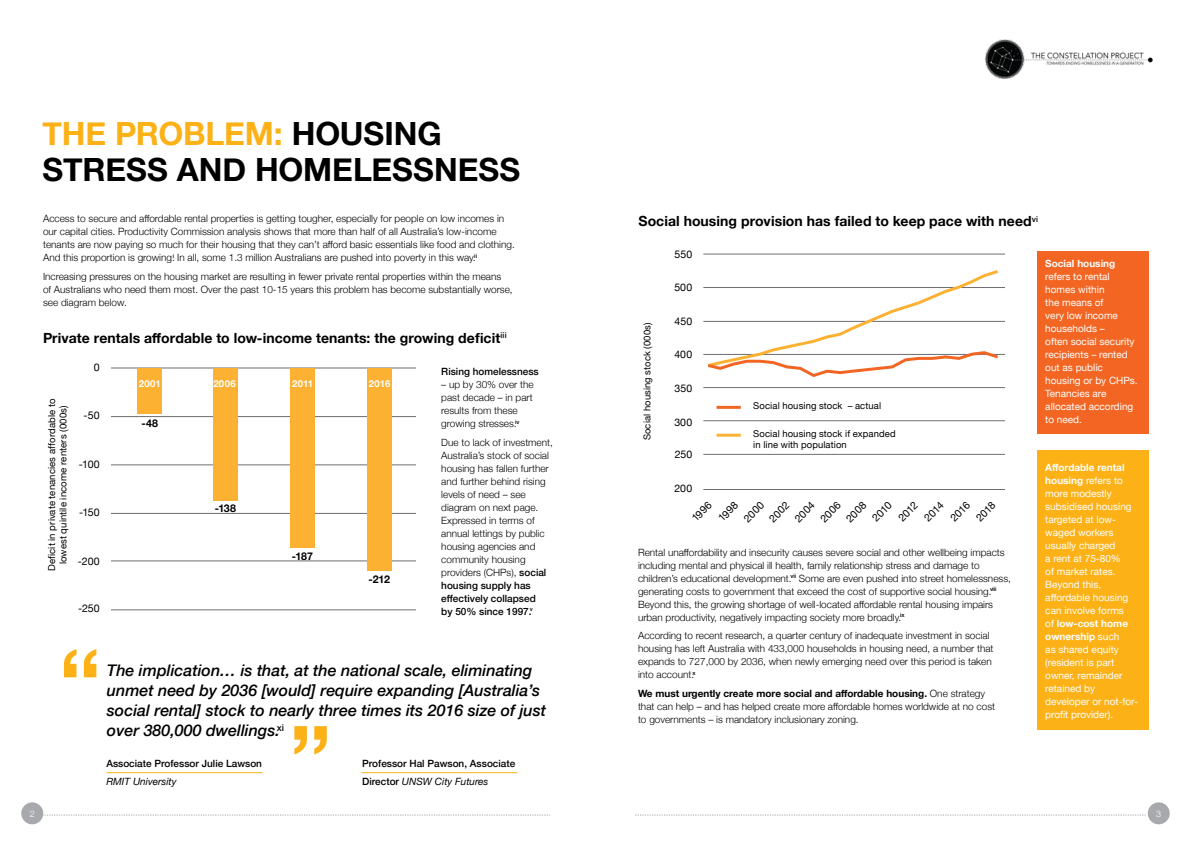
<style>
.page{position:relative;width:1191px;height:842px;background:#fff}
.page>*{position:absolute;margin:0;border:0;box-sizing:border-box;transform-origin:0 0}
.t1{font:500 100px "Helvetica Neue";color:#fcb116}
.t2{font:700 32px/36px "Helvetica Neue";letter-spacing:-.005em;color:#000}
.t3{font:italic 500 16px/20px "Helvetica Neue";color:#000}
.t4{font:700 14px "Helvetica Neue";letter-spacing:.005em;color:#000}
.t5{font:10.6px "Helvetica Neue";color:#000}
.t6{font:700 10.6px "Helvetica Neue";letter-spacing:-.005em;color:#000}
.t7{font:10.5px "Helvetica Neue";letter-spacing:.005em;color:#000}
.t8{font:300 10px/13px "Helvetica Neue";color:#000}
.t9{font:10px/13px "Helvetica Neue";color:#fff}
.t10{font:500 10px/18px "Helvetica Neue";color:#000}
.t11{font:italic 10px "Helvetica Neue";color:#000}
.t12{font:700 10px "Helvetica Neue";color:#fff}
.t13{font:9.6px/11.5px "Helvetica Neue";letter-spacing:.01em;color:#000;text-align:center}
.t14{font:700 9.6px "Helvetica Neue";letter-spacing:.03em;color:#fff}
.t15{font:9.5px/11.3px "Helvetica Neue";letter-spacing:.01em;color:#000}
.t16{font:300 9px "Helvetica Neue";color:#fff}
.s1{color:#fcb116}
.s2{font-weight:500}
.s3{font-weight:400;font-style:italic}
.s4{font-weight:700}
</style>
<div class="page">
<img style="left:985px;top:39px;width:168px;height:40px">
<div style="left:1147px;top:802px;width:22px;height:22px;background:#a7a9ac;border-radius:50%"></div>
<svg style="left:635px;top:815px;width:510px;height:1px"></svg>
<div style="left:21px;top:802px;width:22px;height:22px;background:#a7a9ac;border-radius:50%"></div>
<svg style="left:43px;top:815px;width:507px;height:1px"></svg>
<hr style="left:111px;top:368px;width:305px;height:1px;background:#6d6e71">
<hr style="left:111px;top:416px;width:305px;height:1px;background:#6d6e71">
<hr style="left:111px;top:465px;width:305px;height:1px;background:#6d6e71">
<hr style="left:111px;top:513px;width:305px;height:1px;background:#6d6e71">
<hr style="left:111px;top:561px;width:305px;height:1px;background:#6d6e71">
<hr style="left:111px;top:609px;width:305px;height:1px;background:#6d6e71">
<div style="left:137px;top:368px;width:25px;height:45px;background:#fcb132"></div>
<div style="left:213px;top:368px;width:25px;height:132px;background:#fcb132"></div>
<div style="left:290px;top:368px;width:25px;height:180px;background:#fcb132"></div>
<div style="left:367px;top:368px;width:24px;height:203px;background:#fcb132"></div>
<div style="left:1036px;top:252px;width:112px;height:182px;background:#f26522"></div>
<div style="left:1036px;top:451px;width:112px;height:279px;background:#fcb116"></div>
<hr style="left:703px;top:254px;width:302px;height:1px;background:#6d6e71">
<hr style="left:703px;top:287px;width:302px;height:1px;background:#6d6e71">
<hr style="left:703px;top:321px;width:302px;height:1px;background:#6d6e71">
<hr style="left:703px;top:354px;width:302px;height:1px;background:#6d6e71">
<hr style="left:703px;top:387px;width:302px;height:1px;background:#6d6e71">
<hr style="left:703px;top:420px;width:302px;height:1px;background:#6d6e71">
<hr style="left:703px;top:454px;width:302px;height:1px;background:#6d6e71">
<hr style="left:703px;top:489px;width:302px;height:1px;background:#6d6e71">
<hr style="left:716px;top:434px;width:24px;height:3px;background:#fcb132">
<hr style="left:716px;top:406px;width:24px;height:3px;background:#f26522">
<svg style="left:704px;top:270px;width:297px;height:107px"></svg>
<hr style="left:361px;top:772px;width:156px;height:1px;background:#fcb116">
<hr style="left:107px;top:772px;width:155px;height:1px;background:#fcb116">
<h2 class="t2" style="left:43px;top:116px;width:479px"><span class="s1">THE PROBLEM:</span> HOUSING<br>STRESS AND HOMELESSNESS</h2>
<p class="t8" style="left:43px;top:211px;width:473px">Access to secure and affordable rental properties is getting tougher, especially for people on low incomes in our capital cities. Productivity Commission analysis shows that more than half of all Australia’s low-income tenants are now paying so much for their housing that they can’t afford basic essentials like food and clothing.<br>And this proportion is growing.<sup>i</sup> In all, some 1.3 million Australians are pushed into poverty in this way.<sup>ii</sup></p>
<p class="t8" style="left:43px;top:269px;width:471px">Increasing pressures on the housing market are resulting in fewer private rental properties within the means<br>of Australians who need them most. Over the past 10-15 years this problem has become substantially worse, see diagram below.</p>
<h3 class="t4" style="left:43px;top:326px;width:465px">Private rentals affordable to low-income tenants: the growing deficit<sup>iii</sup></h3>
<p class="t10" style="left:441px;top:362px;width:99px">Rising homelessness</p>
<p class="t8" style="left:441px;top:377px;width:94px">– up by 30% over the past decade – in part results from these growing stresses.<sup>iv</sup></p>
<p class="t8" style="left:441px;top:435px;width:113px">Due to lack of investment,<br>Australia’s stock of social housing has fallen further and further behind rising levels of need – see diagram on next page.<br>Expressed in terms of annual lettings by public housing agencies and community housing providers (CHPs), <span class="s2">social housing supply has effectively collapsed<br>by 50% since 1997.</span><sup>v</sup></p>
<p class="t5" style="left:94px;top:360px;width:7px">0</p>
<p class="t5" style="left:84px;top:407px;width:18px">-50</p>
<p class="t14" style="left:139px;top:376px;width:23px">2001</p>
<p class="t14" style="left:213px;top:376px;width:24px">2006</p>
<p class="t14" style="left:292px;top:376px;width:22px">2011</p>
<p class="t14" style="left:369px;top:376px;width:23px">2016</p>
<p class="t13" style="left:46px;top:571px;width:174px;rotate:-90deg">Deficit in private tenancies affordable to lowest quintile income renters (000s)</p>
<p class="t6" style="left:141px;top:415px;width:18px">-48</p>
<p class="t5" style="left:79px;top:456px;width:22px">-100</p>
<p class="t6" style="left:215px;top:500px;width:23px">-138</p>
<p class="t5" style="left:79px;top:505px;width:22px">-150</p>
<p class="t6" style="left:292px;top:547px;width:23px">-187</p>
<p class="t5" style="left:78px;top:553px;width:23px">-200</p>
<p class="t5" style="left:78px;top:600px;width:23px">-250</p>
<p class="t6" style="left:368px;top:571px;width:23px">-212</p>
<h1 class="t1" style="left:58px;top:604px;width:46px">“</h1>
<h3 class="t3" style="left:107px;top:659px;width:440px">The implication… is that, at the national scale, eliminating unmet need by 2036 [would] require expanding [Australia’s social rental] stock to nearly three times its 2016 size of just over 380,000 dwellings.<sup>xi</sup></h3>
<h1 class="t1" style="left:333px;top:799px;width:46px;rotate:-180deg">“</h1>
<p class="t10" style="left:106px;top:754px;width:157px">Associate Professor Julie Lawson</p>
<p class="t11" style="left:106px;top:774px;width:72px">RMIT University</p>
<p class="t10" style="left:362px;top:754px;width:155px">Professor Hal Pawson, Associate<br>Director <span class="s3">UNSW City Futures</span></p>
<h3 class="t4" style="left:638px;top:210px;width:401px">Social housing provision has failed to keep pace with need<sup>vi</sup></h3>
<p class="t15" style="left:642px;top:440px;width:119px;rotate:-90deg">Social housing stock (000s)</p>
<p class="t7" style="left:674px;top:246px;width:19px">550</p>
<p class="t7" style="left:674px;top:279px;width:19px">500</p>
<p class="t7" style="left:674px;top:313px;width:19px">450</p>
<p class="t7" style="left:674px;top:346px;width:19px">400</p>
<p class="t7" style="left:674px;top:380px;width:19px">350</p>
<p class="t7" style="left:674px;top:414px;width:19px">300</p>
<p class="t7" style="left:675px;top:447px;width:19px">250</p>
<p class="t7" style="left:674px;top:481px;width:19px">200</p>
<p class="t7" style="left:688px;top:514px;width:25px;rotate:-45deg">1996</p>
<p class="t7" style="left:714px;top:514px;width:25px;rotate:-45deg">1998</p>
<p class="t7" style="left:740px;top:515px;width:25px;rotate:-45deg">2000</p>
<p class="t7" style="left:765px;top:515px;width:25px;rotate:-45deg">2002</p>
<p class="t7" style="left:791px;top:515px;width:25px;rotate:-45deg">2004</p>
<p class="t7" style="left:817px;top:515px;width:25px;rotate:-45deg">2006</p>
<p class="t7" style="left:842px;top:515px;width:25px;rotate:-45deg">2008</p>
<p class="t7" style="left:868px;top:514px;width:24px;rotate:-45deg">2010</p>
<p class="t7" style="left:894px;top:514px;width:24px;rotate:-45deg">2012</p>
<p class="t7" style="left:920px;top:514px;width:24px;rotate:-45deg">2014</p>
<p class="t7" style="left:947px;top:514px;width:24px;rotate:-45deg">2016</p>
<p class="t7" style="left:972px;top:514px;width:24px;rotate:-45deg">2018</p>
<p class="t15" style="left:753px;top:401px;width:129px">Social housing stock – actual</p>
<p class="t15" style="left:753px;top:428px;width:144px">Social housing stock if expanded in line with population</p>
<p class="t8" style="left:638px;top:545px;width:374px">Rental unaffordability and insecurity causes severe social and other wellbeing impacts including mental and physical ill health, family relationship stress and damage to children’s educational development.<sup>vii</sup> Some are even pushed into street homelessness, generating costs to government that exceed the cost of supportive social housing.<sup>viii </sup>Beyond this, the growing shortage of well-located affordable rental housing impairs urban productivity, negatively impacting society more broadly.<sup>ix</sup></p>
<p class="t8" style="left:638px;top:628px;width:357px">According to recent research, a quarter century of inadequate investment in social housing has left Australia with 433,000 households in housing need, a number that expands to 727,000 by 2036, when newly emerging need over this period is taken into account.<sup>x</sup></p>
<p class="t8" style="left:638px;top:686px;width:358px"><span class="s4">We must urgently create more social and affordable housing.</span> One strategy that can help – and has helped create more affordable homes worldwide at no cost to governments – is mandatory inclusionary zoning.</p>
<p class="t12" style="left:1045px;top:256px;width:71px">Social housing</p>
<p class="t9" style="left:1045px;top:271px;width:94px">refers to rental homes within<br>the means of<br>very low income households –<br>often social security recipients – rented out as public housing or by CHPs.<br>Tenancies are allocated according to need.</p>
<p class="t9" style="left:1045px;top:461px;width:94px"><span class="s4">Affordable rental housing</span> refers to more modestly subsidised housing targeted at low&shy;waged workers usually charged<br>a rent at 75-80%<br>of market rates.<br>Beyond this, affordable housing can involve forms<br>of <span class="s4">low-cost home ownership</span> such<br>as shared equity (resident is part owner, remainder retained by developer or not-for&shy;profit provider).</p>
<p class="t16" style="left:30px;top:806px;width:7px">2</p>
<p class="t16" style="left:1156px;top:806px;width:7px">3</p>
</div>
